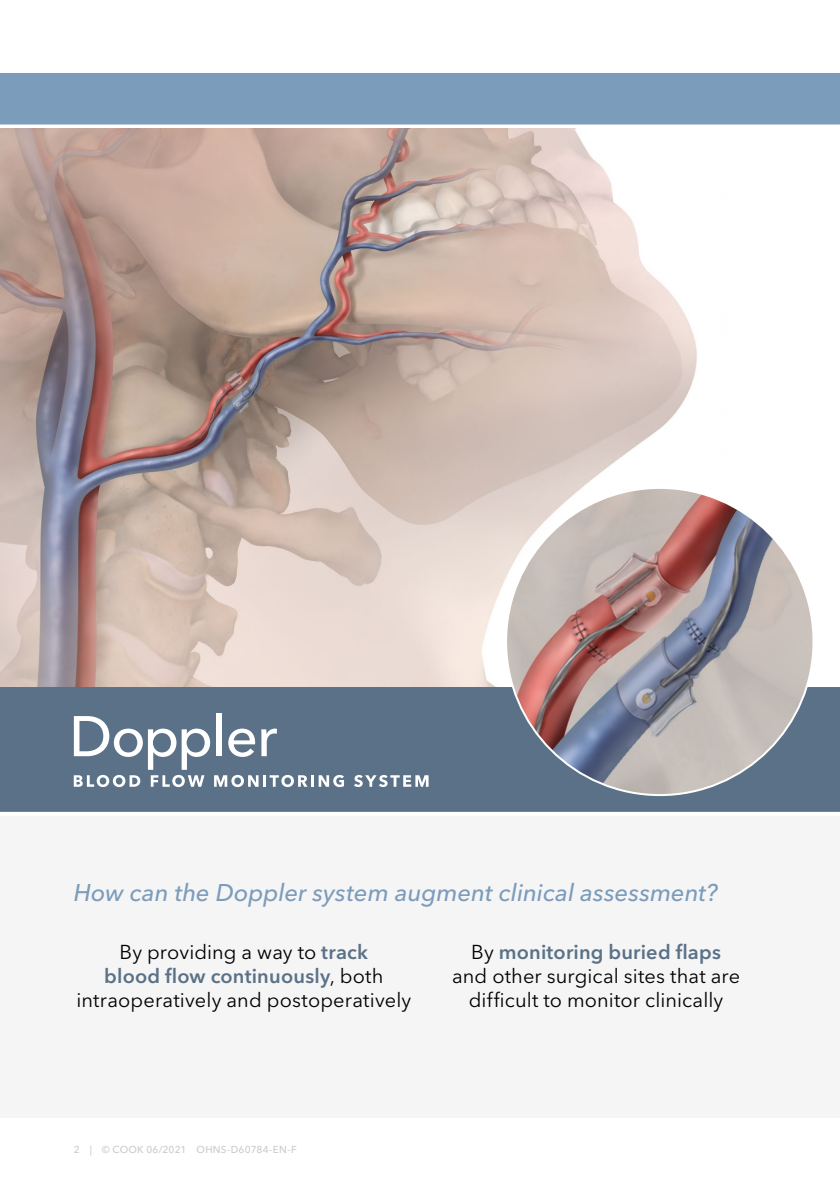
<style>
.page{position:relative;width:840px;height:1191px;background:#fff}
.page>*{position:absolute;margin:0;border:0;box-sizing:border-box;transform-origin:0 0}
.t1{font:italic 500 24px "Avenir Next LT Pro";letter-spacing:-.005em;color:#7c9cbb}
.t2{font:20px/24px "Avenir Next LT Pro";letter-spacing:.005em;color:#000;text-align:center}
.t3{font:500 10px "Avenir Next LT Pro";letter-spacing:.02em;color:#cbcbcb}
.s1{font-weight:600;color:#5a7187}
</style>
<div class="page">
<div style="left:0;top:73px;width:839px;height:51px;background:#7c9cbb"></div>
<div style="left:0;top:814px;width:839px;height:303px;background:#f5f5f5"></div>
<img style="left:0;top:129px;width:697px;height:558px">
<div style="left:0;top:687px;width:839px;height:126px;background:#5a7187"></div>
<img style="left:506px;top:488px;width:307px;height:307px;border-radius:154px">
<hr style="left:0;top:812px;width:839px;height:4px;background:#fff">
<div style="left:216px;top:713px;width:6px;height:43px;background:#fff"></div>
<svg style="left:74px;top:716px;width:270px;height:71px"></svg>
<svg style="left:354px;top:775px;width:74px;height:12px"></svg>
<p class="t1" style="left:74px;top:878px;width:645px">How can the Doppler system augment clinical assessment?</p>
<p class="t2" style="left:76px;top:940px;width:336px">By providing a way to <span class="s1">track<br>blood flow continuously</span>, both intraoperatively and postoperatively</p>
<p class="t2" style="left:452px;top:940px;width:289px">By <span class="s1">monitoring buried flaps </span>and other surgical sites that are difficult to monitor clinically</p>
<p class="t3" style="left:74px;top:1143px;width:224px">2 | © COOK 06/2021 OHNS-D60784-EN-F</p>
</div>
